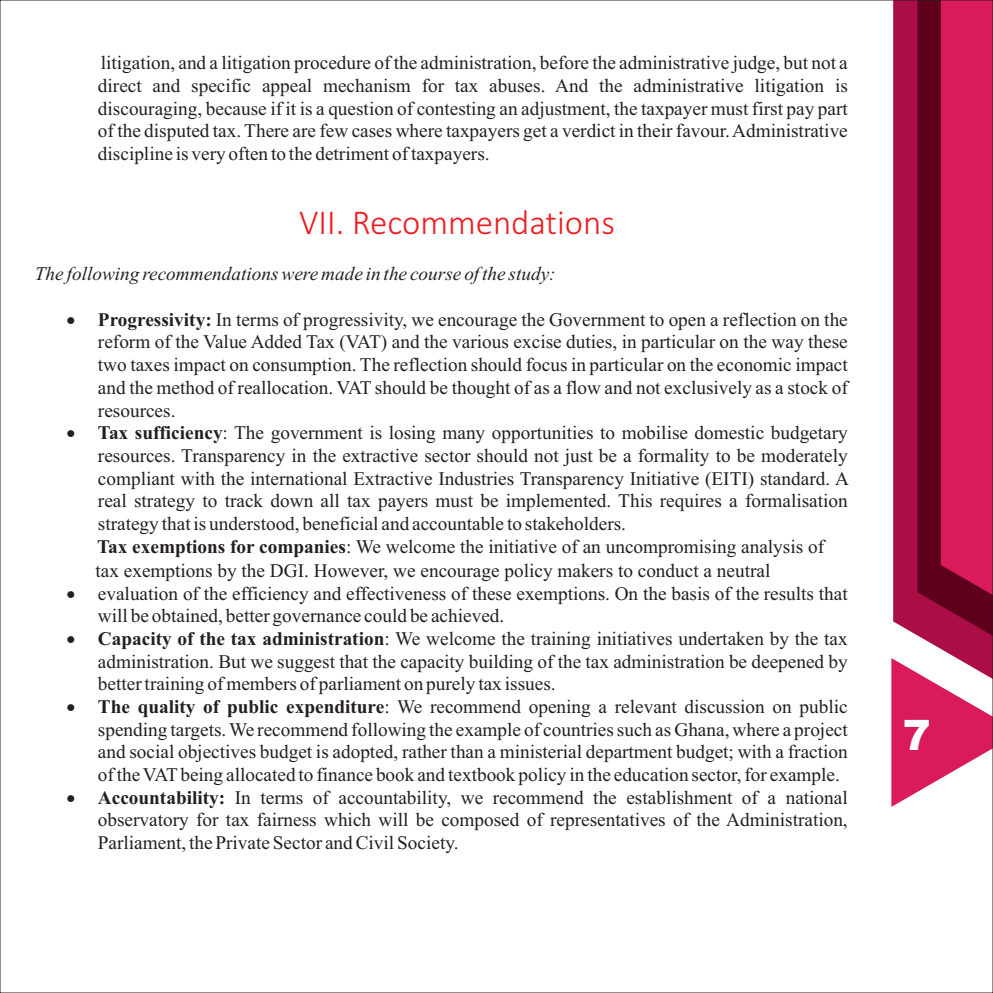
<style>
.page{position:relative;width:993px;height:993px;background:#fff}
.page>*{position:absolute;margin:0;border:0;box-sizing:border-box;transform-origin:0 0}
.t1{font:900 42px "Arial";color:#fff}
.t2{font:300 35px "Calibri";color:#ee1d23}
.t3{font:19.25px/22.6px "Times New Roman";color:#231f20}
.t4{font:italic 19.25px "Times New Roman";color:#231f20}
.t5{font:19.25px "Symbol";color:#231f20}
.s1{font-weight:700}
</style>
<div class="page">
<svg style="left:891px;top:2px;width:99px;height:804px;background:#b92859"></svg>
<p class="t3" style="left:98px;top:53px;width:751px;text-align:justify">litigation, and a litigation procedure of the administration, before the administrative judge, but not a direct and specific appeal mechanism for tax abuses. And the administrative litigation is discouraging, because if it is a question of contesting an adjustment, the taxpayer must first pay part of the disputed tax. There are few cases where taxpayers get a verdict in their favour. Administrative discipline is very often to the detriment of taxpayers.</p>
<h2 class="t2" style="left:299px;top:208px;width:317px">VII. Recommendations</h2>
<p class="t4" style="left:35px;top:267px;width:522px">The following recommendations were made in the course of the study:</p>
<p class="t3" style="left:98px;top:310px;width:751px;text-align:justify;text-indent:-31px">•<span class="s1">Progressivity:</span> In terms of progressivity, we encourage the Government to open a reflection on the reform of the Value Added Tax (VAT) and the various excise duties, in particular on the way these two taxes impact on consumption. The reflection should focus in particular on the economic impact and the method of reallocation. VAT should be thought of as a flow and not exclusively as a stock of</p>
<p class="t5" style="left:66px;top:425px;width:55px">•</p>
<p class="t3" style="left:97px;top:400px;width:753px">resources.<br><span class="s1">Tax sufficiency</span>: The government is losing many opportunities to mobilise domestic budgetary resources. Transparency in the extractive sector should not just be a formality to be moderately compliant with the international Extractive Industries Transparency Initiative (EITI) standard. A real strategy to track down all tax payers must be implemented. This requires a formalisation strategy that is understood, beneficial and accountable to stakeholders.<br><span class="s1">Tax exemptions for companies</span>: We welcome the initiative of an uncompromising analysis of</p>
<p class="t5" style="left:66px;top:586px;width:55px">•</p>
<p class="t5" style="left:66px;top:631px;width:55px">•</p>
<p class="t5" style="left:66px;top:699px;width:55px">•</p>
<p class="t5" style="left:66px;top:790px;width:55px">•</p>
<p class="t3" style="left:95px;top:561px;width:753px">tax exemptions by the DGI. However, we encourage policy makers to conduct a neutral evaluation of the efficiency and effectiveness of these exemptions. On the basis of the results that</p>
<p class="t3" style="left:98px;top:606px;width:751px">will be obtained, better governance could be achieved.<br><span class="s1">Capacity of the tax administration</span>: We welcome the training initiatives undertaken by the tax administration. But we suggest that the capacity building of the tax administration be deepened by</p>
<p class="t3" style="left:98px;top:674px;width:751px">better training of members of parliament on purely tax issues.<br><span class="s1">The quality of public expenditure</span>: We recommend opening a relevant discussion on public spending targets. We recommend following the example of countries such as Ghana, where a project and social objectives budget is adopted, rather than a ministerial department budget; with a fraction</p>
<p class="t3" style="left:98px;top:765px;width:751px">of the VATbeing allocated to finance book and textbook policy in the education sector, for example.<br><span class="s1">Accountability:</span> In terms of accountability, we recommend the establishment of a national observatory for tax fairness which will be composed of representatives of the Administration, Parliament, the Private Sector and Civil Society.</p>
<h1 class="t1" style="left:902px;top:719px;width:30px">7</h1>
</div>
